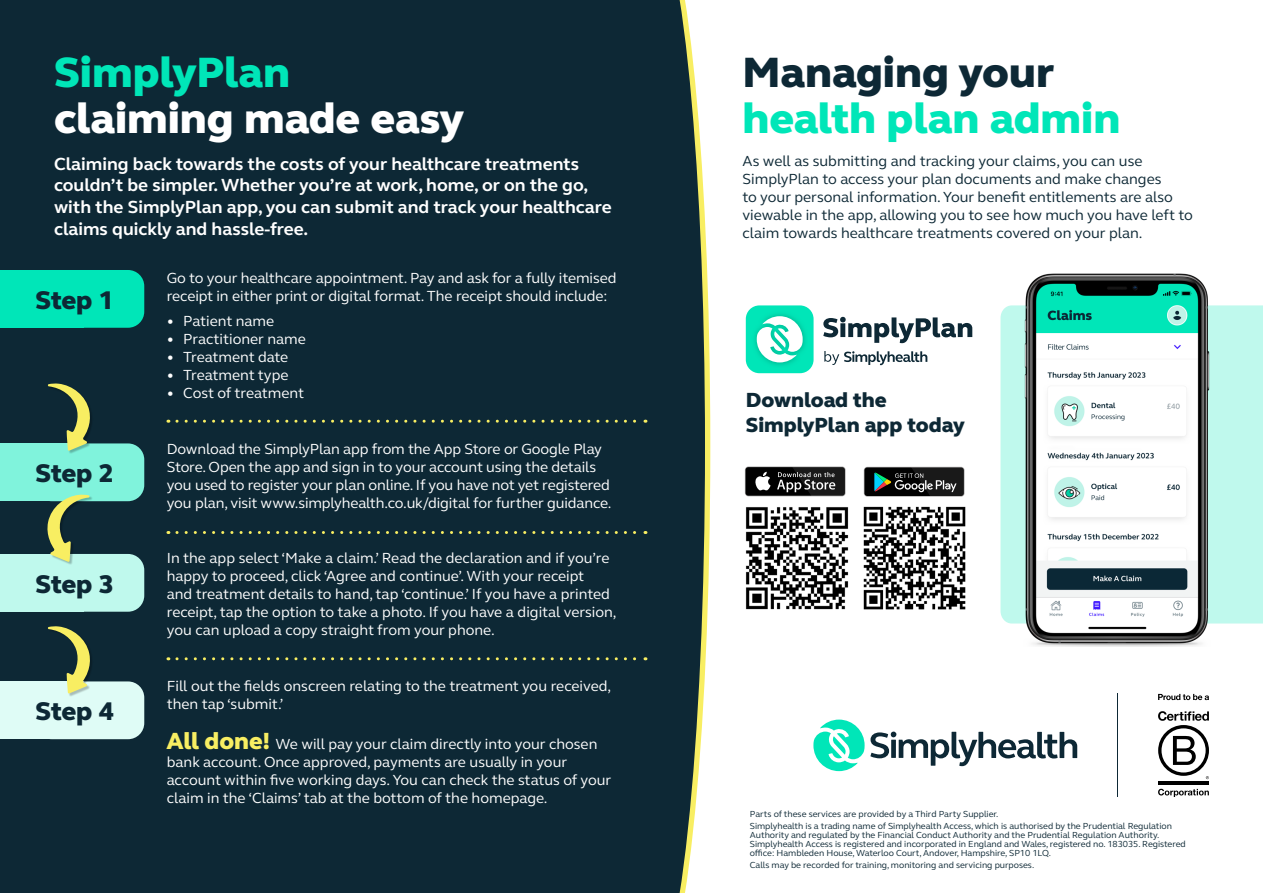
<style>
.page{position:relative;width:1263px;height:893px;background:#fff}
.page>*{position:absolute;margin:0;border:0;box-sizing:border-box;transform-origin:0 0}
.t1{font:800 43.5px "FS Elliot Pro";color:#00e6b8}
.t2{font:800 43.5px "FS Elliot Pro";color:#fff}
.t3{font:800 43.5px "FS Elliot Pro";color:#0d2835}
.t4{font:800 26.25px "FS Elliot Pro";letter-spacing:-.015em;color:#0d2835}
.t5{font:800 21px/25.2px "FS Elliot Pro";color:#0d2835}
.t6{font:700 18px/21.6px "FS Elliot";color:#fff}
.t7{font:15px/18px "FS Elliot";letter-spacing:-.005em;color:#fff}
.t8{font:15px/18px "FS Elliot";color:#0d2835}
.t9{font:9px/9px "FS Elliot";color:#0d2835}
.s1{font-family:"FS Elliot Pro";font-weight:800;font-size:24px;color:#f8ee62}
</style>
<div class="page">
<div style="left:1000px;top:305px;width:263px;height:318px;background:#bff9ed"></div>
<svg style="left:705px;top:222px;width:5px;height:449px;fill:#f8ee62"></svg>
<svg style="left:666px;top:0;width:39px;height:893px;background:#3b504d"></svg>
<div style="left:0;top:0;width:666px;height:893px;background:#0d2835"></div>
<img style="left:1014px;top:273px;width:206px;height:374px">
<svg style="left:813px;top:720px;width:264px;height:51px"></svg>
<hr style="left:1117px;top:694px;width:1px;height:103px;background:#0d2835">
<hr style="left:1158px;top:781px;width:51px;height:3px;background:#000">
<svg style="left:1158px;top:711px;width:51px;height:68px"></svg>
<svg style="left:1158px;top:789px;width:51px;height:8px"></svg>
<svg style="left:1158px;top:694px;width:51px;height:6px"></svg>
<svg style="left:863px;top:466px;width:102px;height:31px"></svg>
<div style="left:864px;top:467px;width:100px;height:29px;background:#010101;border-radius:3px"></div>
<svg style="left:874px;top:467px;width:90px;height:30px"></svg>
<svg style="left:177px;top:420px;width:469px;height:3px"></svg>
<div style="left:0;top:443px;width:78px;height:58px;background:#80f3dc"></div>
<div style="left:36px;top:443px;width:108px;height:58px;background:#80f3dc;border-radius:16px"></div>
<div style="left:0;top:270px;width:84px;height:58px;background:#00e6b8"></div>
<div style="left:36px;top:270px;width:108px;height:58px;background:#00e6b8;border-radius:16px"></div>
<div style="left:0;top:554px;width:84px;height:58px;background:#bff9ed"></div>
<div style="left:36px;top:554px;width:108px;height:58px;background:#bff9ed;border-radius:16px"></div>
<div style="left:0;top:681px;width:84px;height:58px;background:#dffcf6"></div>
<div style="left:36px;top:681px;width:108px;height:58px;background:#dffcf6;border-radius:16px"></div>
<div style="left:48px;top:496px;width:45px;height:69px;background:#000;opacity:.25"></div>
<svg style="left:47px;top:494px;width:43px;height:68px"></svg>
<div style="left:49px;top:384px;width:45px;height:70px;background:#000;opacity:.25"></div>
<svg style="left:48px;top:383px;width:44px;height:68px"></svg>
<div style="left:49px;top:627px;width:45px;height:70px;background:#000;opacity:.25"></div>
<svg style="left:48px;top:626px;width:44px;height:68px"></svg>
<svg style="left:177px;top:531px;width:469px;height:3px"></svg>
<svg style="left:177px;top:657px;width:469px;height:3px"></svg>
<img style="left:745px;top:507px;width:104px;height:103px">
<svg style="left:744px;top:467px;width:99px;height:30px"></svg>
<div style="left:745px;top:467px;width:100px;height:29px;background:#010101;border-radius:3px"></div>
<svg style="left:755px;top:472px;width:15px;height:18px"></svg>
<svg style="left:777px;top:466px;width:69px;height:30px"></svg>
<img style="left:863px;top:506px;width:103px;height:104px">
<svg style="left:824px;top:351px;width:103px;height:14px"></svg>
<div style="left:746px;top:305px;width:67px;height:68px;background:#00e6b8;border-radius:14px"></div>
<svg style="left:823px;top:317px;width:149px;height:26px"></svg>
<img style="left:755px;top:314px;width:50px;height:52px">
<svg style="left:757px;top:316px;width:46px;height:46px"></svg>
<h1 class="t1" style="left:54px;top:43px;width:237px">SimplyPlan</h1>
<h1 class="t2" style="left:54px;top:89px;width:411px">claiming made easy</h1>
<p class="t6" style="left:54px;top:153px;width:559px">Claiming back towards the costs of your healthcare treatments couldn’t be simpler. Whether you’re at work, home, or on the go, with the SimplyPlan app, you can submit and track your healthcare claims quickly and hassle-free.</p>
<p class="t7" style="left:167px;top:268px;width:451px">Go to your healthcare appointment. Pay and ask for a fully itemised receipt in either print or digital format. The receipt should include:</p>
<p class="t7" style="left:167px;top:312px;width:109px">• Patient name</p>
<p class="t7" style="left:167px;top:330px;width:141px">• Practitioner name</p>
<p class="t7" style="left:167px;top:348px;width:123px">• Treatment date</p>
<p class="t7" style="left:167px;top:366px;width:123px">• Treatment type</p>
<p class="t7" style="left:167px;top:384px;width:139px">• Cost of treatment</p>
<h2 class="t4" style="left:36px;top:282px;width:80px">Step 1</h2>
<h2 class="t4" style="left:36px;top:456px;width:80px">Step 2</h2>
<h2 class="t4" style="left:36px;top:566px;width:80px">Step 3</h2>
<h2 class="t4" style="left:36px;top:694px;width:80px">Step 4</h2>
<p class="t7" style="left:167px;top:439px;width:446px">Download the SimplyPlan app from the App Store or Google Play Store. Open the app and sign in to your account using the details you used to register your plan online. If you have not yet registered you plan, visit www.simplyhealth.co.uk/digital for further guidance.</p>
<p class="t7" style="left:167px;top:549px;width:451px">In the app select ‘Make a claim.’ Read the declaration and if you’re happy to proceed, click ‘Agree and continue’. With your receipt<br>and treatment details to hand, tap ‘continue.’ If you have a printed receipt, tap the option to take a photo. If you have a digital version, you can upload a copy straight from your phone.</p>
<p class="t7" style="left:167px;top:676px;width:446px">Fill out the fields onscreen relating to the treatment you received, then tap ‘submit.’</p>
<p class="t7" style="left:167px;top:735px;width:446px"><span class="s1">All done!</span> We will pay your claim directly into your chosen bank account. Once approved, payments are usually in your account within five working days. You can check the status of your claim in the ‘Claims’ tab at the bottom of the homepage.</p>
<h1 class="t3" style="left:742px;top:43px;width:313px">Managing your</h1>
<h1 class="t1" style="left:742px;top:89px;width:379px">health plan admin</h1>
<p class="t8" style="left:742px;top:152px;width:452px">As well as submitting and tracking your claims, you can use SimplyPlan to access your plan documents and make changes<br>to your personal information. Your benefit entitlements are also viewable in the app, allowing you to see how much you have left to claim towards healthcare treatments covered on your plan.</p>
<h3 class="t5" style="left:746px;top:387px;width:220px">Download the<br>SimplyPlan app today</h3>
<p class="t9" style="left:750px;top:808px;width:424px;line-height:12px">Parts of these services are provided by a Third Party Supplier.<br>Simplyhealth is a trading name of Simplyhealth Access, which is authorised by the Prudential Regulation</p>
<p class="t9" style="left:750px;top:830px;width:437px">Authority and regulated by the Financial Conduct Authority and the Prudential Regulation Authority.<br>Simplyhealth Access is registered and incorporated in England and Wales, registered no. 183035. Registered office: Hambleden House, Waterloo Court, Andover, Hampshire, SP10 1LQ.</p>
<p class="t9" style="left:750px;top:860px;width:286px">Calls may be recorded for training, monitoring and servicing purposes.</p>
</div>
